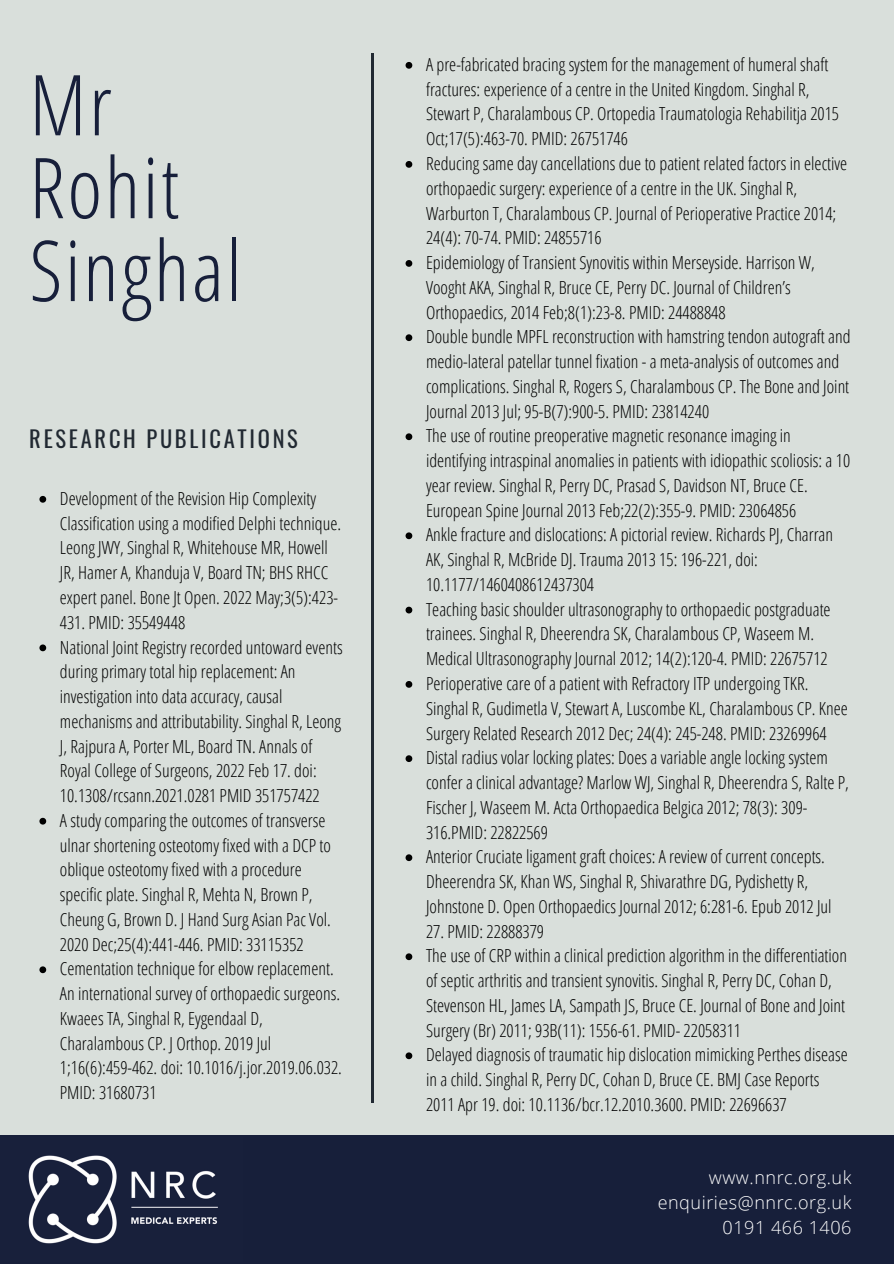
<style>
.page{position:relative;width:894px;height:1264px;background:#fff}
.page>*{position:absolute;margin:0;border:0;box-sizing:border-box;transform-origin:0 0}
.t1{font:300 84px/82.8px "Open Sans Condensed";letter-spacing:.03em;color:#171f3a}
.t2{font:22.5px "Oswald";letter-spacing:.12em;color:#212932}
.t3{font:300 18px/24.8px "Open Sans Condensed";color:#000}
.t4{font:300 18px "Open Sans";letter-spacing:.03em;color:#fff}
</style>
<div class="page">
<div style="left:0;top:0;width:893px;height:1263px;background:#d9dfdb"></div>
<div style="left:0;top:1135px;width:893px;height:128px;background:#171f3a"></div>
<img style="left:28px;top:1155px;width:190px;height:89px">
<hr style="left:371px;top:54px;width:2px;height:1049px;background:#212932">
<svg style="left:405px;top:62px;width:7px;height:7px"></svg>
<svg style="left:405px;top:161px;width:7px;height:7px"></svg>
<svg style="left:405px;top:260px;width:7px;height:7px"></svg>
<svg style="left:405px;top:334px;width:7px;height:7px"></svg>
<svg style="left:405px;top:433px;width:7px;height:7px"></svg>
<svg style="left:405px;top:532px;width:7px;height:7px"></svg>
<svg style="left:405px;top:606px;width:7px;height:7px"></svg>
<svg style="left:405px;top:681px;width:7px;height:6px"></svg>
<svg style="left:405px;top:755px;width:7px;height:7px"></svg>
<svg style="left:405px;top:854px;width:7px;height:7px"></svg>
<svg style="left:405px;top:953px;width:7px;height:7px"></svg>
<svg style="left:405px;top:1052px;width:7px;height:7px"></svg>
<svg style="left:39px;top:496px;width:7px;height:6px"></svg>
<svg style="left:39px;top:644px;width:7px;height:7px"></svg>
<svg style="left:39px;top:817px;width:7px;height:7px"></svg>
<svg style="left:39px;top:966px;width:7px;height:7px"></svg>
<p class="t1" style="left:29px;top:61px;width:214px">Mr<br>Rohit<br>Singhal</p>
<p class="t2" style="left:29px;top:421px;width:270px">RESEARCH PUBLICATIONS</p>
<p class="t3" style="left:60px;top:485px;width:282px">Development of the Revision Hip Complexity Classification using a modified Delphi technique.<br>Leong JWY, Singhal R, Whitehouse MR, Howell JR, Hamer A, Khanduja V, Board TN; BHS RHCC expert panel. Bone Jt Open. 2022 May;3(5):423- 431. PMID: 35549448</p>
<p class="t3" style="left:60px;top:634px;width:284px">National Joint Registry recorded untoward events during primary total hip replacement: An investigation into data accuracy, causal mechanisms and attributability. Singhal R, Leong J, Rajpura A, Porter ML, Board TN. Annals of Royal College of Surgeons, 2022 Feb 17. doi:<br>10.1308/rcsann.2021.0281 PMID 351757422</p>
<p class="t3" style="left:60px;top:807px;width:272px">A study comparing the outcomes of transverse ulnar shortening osteotomy fixed with a DCP to oblique osteotomy fixed with a procedure specific plate. Singhal R, Mehta N, Brown P, Cheung G, Brown D. J Hand Surg Asian Pac Vol.<br>2020 Dec;25(4):441-446. PMID: 33115352</p>
<p class="t3" style="left:60px;top:956px;width:283px">Cementation technique for elbow replacement.<br>An international survey of orthopaedic surgeons.<br>Kwaees TA, Singhal R, Eygendaal D, Charalambous CP. J Orthop. 2019 Jul 1;16(6):459-462. doi: 10.1016/j.jor.2019.06.032.<br>PMID: 31680731</p>
<p class="t3" style="left:426px;top:52px;width:414px">A pre-fabricated bracing system for the management of humeral shaft fractures: experience of a centre in the United Kingdom. Singhal R, Stewart P, Charalambous CP. Ortopedia Traumatologia Rehabilitja 2015<br>Oct;17(5):463-70. PMID: 26751746</p>
<p class="t3" style="left:426px;top:151px;width:422px">Reducing same day cancellations due to patient related factors in elective orthopaedic surgery: experience of a centre in the UK. Singhal R, Warburton T, Charalambous CP. Journal of Perioperative Practice 2014; 24(4): 70-74. PMID: 24855716</p>
<p class="t3" style="left:426px;top:250px;width:390px">Epidemiology of Transient Synovitis within Merseyside. Harrison W,<br>Vooght AKA, Singhal R, Bruce CE, Perry DC. Journal of Children’s<br>Orthopaedics, 2014 Feb;8(1):23-8. PMID: 24488848</p>
<p class="t3" style="left:426px;top:324px;width:426px">Double bundle MPFL reconstruction with hamstring tendon autograft and medio-lateral patellar tunnel fixation - a meta-analysis of outcomes and complications. Singhal R, Rogers S, Charalambous CP. The Bone and Joint Journal 2013 Jul; 95-B(7):900-5. PMID: 23814240</p>
<p class="t3" style="left:426px;top:423px;width:425px">The use of routine preoperative magnetic resonance imaging in identifying intraspinal anomalies in patients with idiopathic scoliosis: a 10 year review. Singhal R, Perry DC, Prasad S, Davidson NT, Bruce CE.<br>European Spine Journal 2013 Feb;22(2):355-9. PMID: 23064856</p>
<p class="t3" style="left:426px;top:522px;width:408px">Ankle fracture and dislocations: A pictorial review. Richards PJ, Charran<br>AK, Singhal R, McBride DJ. Trauma 2013 15: 196-221, doi:<br>10.1177/1460408612437304</p>
<p class="t3" style="left:426px;top:596px;width:406px">Teaching basic shoulder ultrasonography to orthopaedic postgraduate trainees. Singhal R, Dheerendra SK, Charalambous CP, Waseem M.<br>Medical Ultrasonography Journal 2012; 14(2):120-4. PMID: 22675712</p>
<p class="t3" style="left:426px;top:670px;width:423px">Perioperative care of a patient with Refractory ITP undergoing TKR.<br>Singhal R, Gudimetla V, Stewart A, Luscombe KL, Charalambous CP. Knee<br>Surgery Related Research 2012 Dec; 24(4): 245-248. PMID: 23269964</p>
<p class="t3" style="left:426px;top:745px;width:424px">Distal radius volar locking plates: Does a variable angle locking system confer a clinical advantage? Marlow WJ, Singhal R, Dheerendra S, Ralte P, Fischer J, Waseem M. Acta Orthopaedica Belgica 2012; 78(3): 309- 316.PMID: 22822569</p>
<p class="t3" style="left:426px;top:844px;width:407px">Anterior Cruciate ligament graft choices: A review of current concepts.<br>Dheerendra SK, Khan WS, Singhal R, Shivarathre DG, Pydishetty R,<br>Johnstone D. Open Orthopaedics Journal 2012; 6:281-6. Epub 2012 Jul</p>
<p class="t3" style="left:426px;top:918px;width:120px">27. PMID: 22888379</p>
<p class="t3" style="left:426px;top:943px;width:422px">The use of CRP within a clinical prediction algorithm in the differentiation of septic arthritis and transient synovitis. Singhal R, Perry DC, Cohan D, Stevenson HL, James LA, Sampath JS, Bruce CE. Journal of Bone and Joint Surgery (Br) 2011; 93B(11): 1556-61. PMID- 22058311</p>
<p class="t3" style="left:426px;top:1042px;width:423px">Delayed diagnosis of traumatic hip dislocation mimicking Perthes disease in a child. Singhal R, Perry DC, Cohan D, Bruce CE. BMJ Case Reports<br>2011 Apr 19. doi: 10.1136/bcr.12.2010.3600. PMID: 22696637</p>
<p class="t4" style="left:708px;top:1164px;width:144px">www.nnrc.org.uk</p>
<p class="t4" style="left:657px;top:1189px;width:195px">enquiries@nnrc.org.uk</p>
<p class="t4" style="left:722px;top:1214px;width:130px">0191 466 1406</p>
</div>
